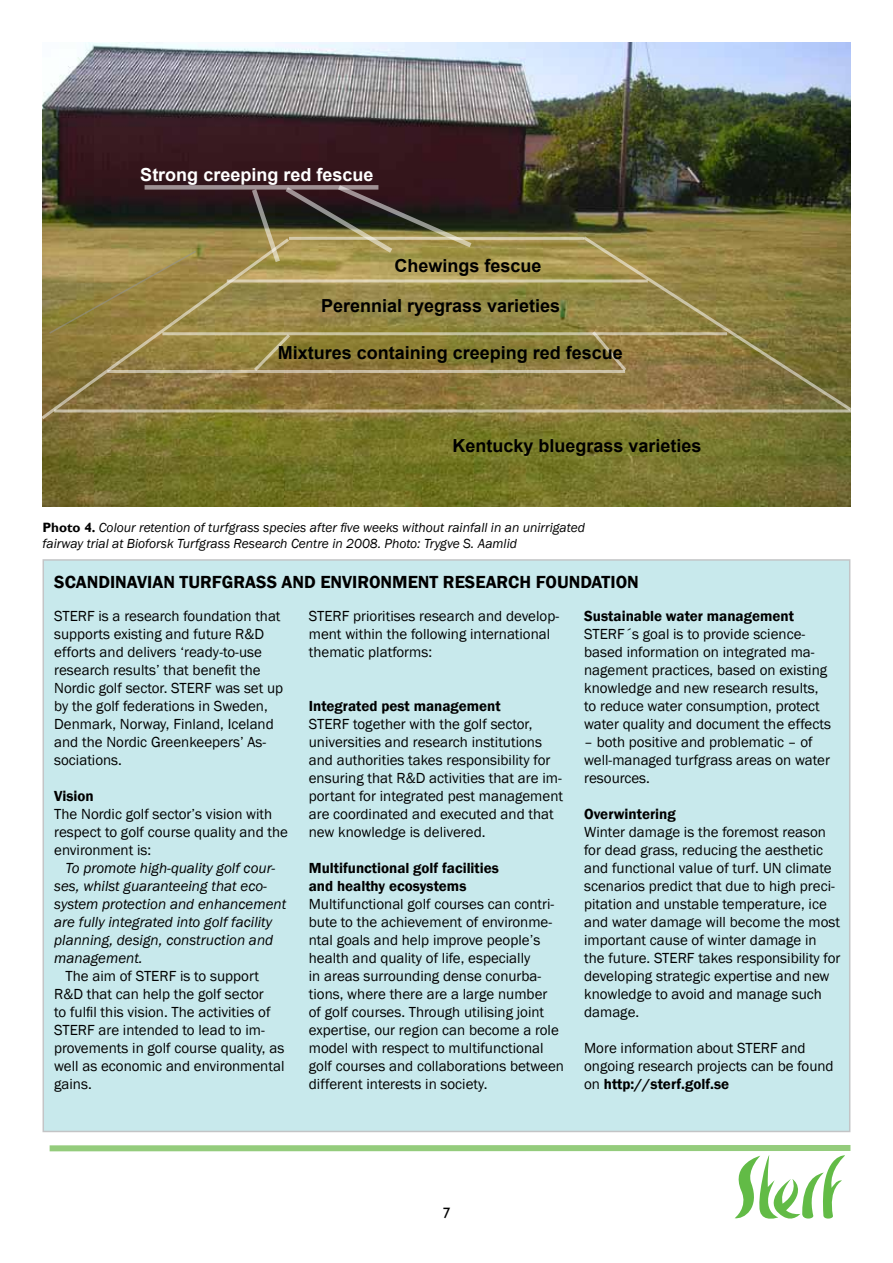
<style>
.page{position:relative;width:893px;height:1263px;background:#fff}
.page>*{position:absolute;margin:0;border:0;box-sizing:border-box;transform-origin:0 0}
.t1{font:700 18px/39.2px "Arial";color:#000}
.t2{font:600 18px "Franklin Gothic";color:#000}
.t3{font:700 18px "Arial";color:#fff}
.t4{font:15px/18px "Franklin Gothic";color:#000}
.t5{font:italic 15px/18px "Franklin Gothic";color:#000}
.t6{font:600 15px/18px "Franklin Gothic";color:#000}
.t7{font:15px "Gill Sans";color:#000}
.t8{font:italic 13.5px/16.2px "Franklin Gothic";color:#000}
.s1{font-family:"Gill Sans";font-weight:700;font-style:normal}
.s2{font-weight:600}
</style>
<div class="page">
<div style="left:43px;top:559px;width:807px;height:573px;background:#c8e9ec;border:2px solid #919396"></div>
<svg style="left:735px;top:1155px;width:110px;height:64px"></svg>
<div style="left:50px;top:1145px;width:800px;height:6px;background:#94cc7c"></div>
<img style="left:43px;top:43px;width:807px;height:463px">
<svg style="left:42px;top:237px;width:248px;height:184px;background:#978345"></svg>
<hr style="left:289px;top:237px;width:295px;height:3px;background:#fff">
<svg style="left:582px;top:235px;width:269px;height:174px;background:#8d7e43"></svg>
<hr style="left:227px;top:279px;width:421px;height:3px;background:#fff">
<hr style="left:54px;top:409px;width:797px;height:3px;background:#fff">
<hr style="left:162px;top:332px;width:565px;height:3px;background:#fff">
<hr style="left:107px;top:370px;width:518px;height:3px;background:#fff">
<svg style="left:253px;top:333px;width:39px;height:39px;background:#a09051"></svg>
<svg style="left:591px;top:330px;width:37px;height:42px;background:#9e8b55"></svg>
<svg style="left:250px;top:184px;width:223px;height:80px;background:#665a3c"></svg>
<div style="left:145px;top:185px;width:233px;height:5px;background:#9f9294"></div>
<p class="t3" style="left:140px;top:162px;width:235px">Strong creeping red fescue</p>
<p class="t1" style="left:321px;top:247px;width:241px;text-indent:73px">Chewings fescue<br>Perennial ryegrass varieties</p>
<p class="t1" style="left:278px;top:334px;width:347px">Mixtures containing creeping red fescue</p>
<p class="t1" style="left:452px;top:427px;width:251px">Kentucky bluegrass varieties</p>
<p class="t8" style="left:42px;top:519px;width:544px"><span class="s1">Photo 4.</span> Colour retention of turfgrass species after five weeks without rainfall in an unirrigated fairway trial at Bioforsk Turfgrass Research Centre in 2008. Photo: Trygve S. Aamlid</p>
<p class="t2" style="left:54px;top:571px;width:191px">Scandinavian Turfgrass</p>
<p class="t2" style="left:282px;top:571px;width:185px">and Environment Resear</p>
<p class="t2" style="left:508px;top:571px;width:132px">ch Foundation</p>
<p class="t4" style="left:54px;top:607px;width:230px">STERF is a research foundation that supports existing and future R&amp;D efforts and delivers ‘ready-to-use research results’ that benefit the<br>Nordic golf sector. STERF was set up by the golf federations in Sweden,<br>Denmark, Norway, Finland, Iceland and the Nordic Greenkeepers’ As&shy;sociations.</p>
<p class="t6" style="left:54px;top:787px;width:41px">Vision</p>
<p class="t4" style="left:54px;top:805px;width:235px">The Nordic golf sector’s vision with respect to golf course quality and the environment is:</p>
<p class="t5" style="left:54px;top:859px;width:234px;text-indent:11px">To promote high-quality golf cour&shy;ses, whilst guaranteeing that eco&shy;system protection and enhancement are fully integrated into golf facility planning, design, construction and management.</p>
<p class="t4" style="left:54px;top:967px;width:232px;text-indent:11px">The aim of STERF is to support<br>R&amp;D that can help the golf sector<br>to fulfil this vision. The activities of<br>STERF are intended to lead to im&shy;provements in golf course quality, as well as economic and environmental gains.</p>
<p class="t4" style="left:309px;top:607px;width:252px">STERF prioritises research and develop&shy;ment within the following international thematic platforms:</p>
<p class="t6" style="left:309px;top:697px;width:193px">Integrated pest management</p>
<p class="t4" style="left:309px;top:715px;width:256px">STERF together with the golf sector, universities and research institutions and authorities takes responsibility for ensuring that R&amp;D activities that are im&shy;portant for integrated pest management are coordinated and executed and that new knowledge is delivered.</p>
<p class="t6" style="left:309px;top:859px;width:192px">Multifunctional golf facilities and healthy ecosystems</p>
<p class="t4" style="left:309px;top:895px;width:257px">Multifunctional golf courses can contri&shy;bute to the achievement of environme&shy;ntal goals and help improve people’s health and quality of life, especially<br>in areas surrounding dense conurba&shy;tions, where there are a large number<br>of golf courses. Through utilising joint expertise, our region can become a role model with respect to multifunctional golf courses and collaborations between different interests in society.</p>
<p class="t6" style="left:584px;top:607px;width:211px">Sustainable water management</p>
<p class="t4" style="left:584px;top:625px;width:248px">STERF´s goal is to provide science&shy;based information on integrated ma&shy;nagement practices, based on existing knowledge and new research results, to reduce water consumption, protect water quality and document the effects</p>
<p class="t4" style="left:584px;top:733px;width:247px">– both positive and problematic – of well-managed turfgrass areas on water resources.</p>
<p class="t6" style="left:584px;top:805px;width:93px">Overwintering</p>
<p class="t4" style="left:584px;top:823px;width:258px">Winter damage is the foremost reason for dead grass, reducing the aesthetic and functional value of turf. UN climate scenarios predict that due to high preci&shy;pitation and unstable temperature, ice and water damage will become the most important cause of winter damage in the future. STERF takes responsibility for developing strategic expertise and new knowledge to avoid and manage such damage.</p>
<p class="t4" style="left:584px;top:1039px;width:251px">More information about STERF and ongoing research projects can be found on <span class="s2">http://sterf.golf.se</span></p>
<p class="t7" style="left:443px;top:1205px;width:9px">7</p>
</div>
